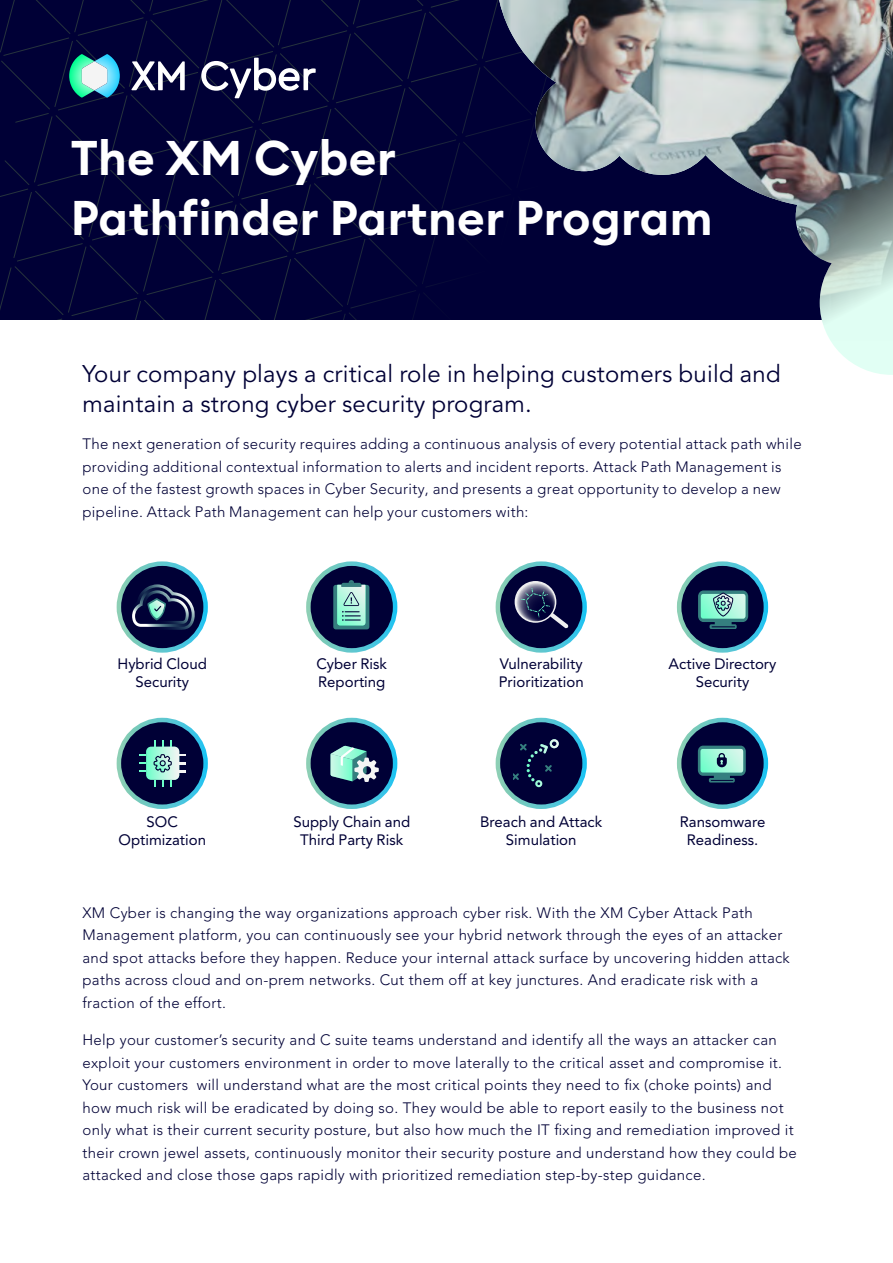
<style>
.page{position:relative;width:893px;height:1263px;background:#fff}
.page>*{position:absolute;margin:0;border:0;box-sizing:border-box;transform-origin:0 0}
.t1{font:600 48px/60px "Euclid Circular B";letter-spacing:.01em;color:#fff}
.t2{font:24px/30px "Avenir LT Pro";letter-spacing:.01em;color:#000036}
.t3{font:300 15px/22.5px "Avenir LT Pro";letter-spacing:.02em;color:#000036}
.t4{font:15px/18px "Avenir LT Pro";color:#000036;text-align:center}
</style>
<div class="page">
<div style="left:0;top:0;width:63px;height:320px;background:#000036"></div>
<div style="left:63px;top:0;width:423px;height:320px;background:#000036"></div>
<svg style="left:131px;top:61px;width:54px;height:29px"></svg>
<svg style="left:201px;top:58px;width:115px;height:40px"></svg>
<svg style="left:69px;top:54px;width:51px;height:44px"></svg>
<svg style="left:119px;top:564px;width:87px;height:86px;background:#0d1d4d"></svg>
<div style="left:117px;top:561px;width:91px;height:92px;border:4px solid #fff;border-radius:50%"></div>
<div style="left:119px;top:720px;width:87px;height:87px;background:#000036;border-radius:50%"></div>
<div style="left:117px;top:718px;width:91px;height:91px;border:4px solid #fff;border-radius:50%"></div>
<div style="left:308px;top:564px;width:87px;height:86px;background:#000036;border-radius:50%"></div>
<div style="left:306px;top:561px;width:91px;height:92px;border:4px solid #fff;border-radius:50%"></div>
<div style="left:308px;top:720px;width:87px;height:87px;background:#000036;border-radius:50%"></div>
<div style="left:306px;top:718px;width:91px;height:91px;border:4px solid #fff;border-radius:50%"></div>
<svg style="left:498px;top:564px;width:87px;height:86px;background:#0b1748"></svg>
<div style="left:496px;top:561px;width:91px;height:92px;border:4px solid #fff;border-radius:50%"></div>
<div style="left:498px;top:720px;width:87px;height:87px;background:#000036;border-radius:50%"></div>
<div style="left:496px;top:718px;width:91px;height:91px;border:4px solid #fff;border-radius:50%"></div>
<div style="left:679px;top:564px;width:87px;height:86px;background:#000036;border-radius:50%"></div>
<div style="left:677px;top:561px;width:91px;height:92px;border:4px solid #fff;border-radius:50%"></div>
<div style="left:679px;top:720px;width:87px;height:87px;background:#000036;border-radius:50%"></div>
<div style="left:677px;top:718px;width:91px;height:91px;border:4px solid #fff;border-radius:50%"></div>
<svg style="left:140px;top:740px;width:46px;height:46px"></svg>
<svg style="left:331px;top:745px;width:48px;height:37px"></svg>
<svg style="left:514px;top:739px;width:45px;height:48px"></svg>
<svg style="left:698px;top:746px;width:48px;height:36px;background:#67aaa3"></svg>
<svg style="left:515px;top:582px;width:41px;height:40px"></svg>
<div style="left:515px;top:581px;width:41px;height:42px;border:1px solid #f0f0f0;border-radius:50%"></div>
<svg style="left:521px;top:588px;width:47px;height:40px;background:#30355d"></svg>
<svg style="left:698px;top:590px;width:50px;height:38px;background:#65a5a0"></svg>
<svg style="left:333px;top:585px;width:36px;height:44px"></svg>
<svg style="left:337px;top:580px;width:28px;height:45px"></svg>
<svg style="left:129px;top:584px;width:66px;height:46px;background:#2b385d"></svg>
<svg style="left:486px;top:0;width:407px;height:375px"></svg>
<img style="left:499px;top:0;width:394px;height:341px">
<h1 class="t1" style="left:71px;top:128px;width:644px">The XM Cyber<br>Pathfinder Partner Program</h1>
<h2 class="t2" style="left:82px;top:359px;width:700px">Your company plays a critical role in helping customers build and maintain a strong cyber security program.</h2>
<p class="t3" style="left:82px;top:433px;width:721px">The next generation of security requires adding a continuous analysis of every potential attack path while providing additional contextual information to alerts and incident reports. Attack Path Management is one of the fastest growth spaces in Cyber Security, and presents a great opportunity to develop a new pipeline. Attack Path Management can help your customers with:</p>
<p class="t4" style="left:118px;top:654px;width:91px">Hybrid Cloud<br>Security</p>
<p class="t4" style="left:118px;top:813px;width:89px">SOC<br>Optimization</p>
<p class="t4" style="left:316px;top:654px;width:72px;text-align:left">Cyber Risk<br>Reporting</p>
<p class="t4" style="left:293px;top:813px;width:118px">Supply Chain and<br>Third Party Risk</p>
<p class="t4" style="left:499px;top:654px;width:87px;text-align:left">Vulnerability<br>Prioritization</p>
<p class="t4" style="left:480px;top:813px;width:124px">Breach and Attack<br>Simulation</p>
<p class="t4" style="left:669px;top:654px;width:109px">Active Directory<br>Security</p>
<p class="t4" style="left:680px;top:813px;width:87px">Ransomware<br>Readiness.</p>
<p class="t3" style="left:82px;top:901px;width:709px">XM Cyber is changing the way organizations approach cyber risk. With the XM Cyber Attack Path Management platform, you can continuously see your hybrid network through the eyes of an attacker and spot attacks before they happen. Reduce your internal attack surface by uncovering hidden attack paths across cloud and on-prem networks. Cut them off at key junctures. And eradicate risk with a fraction of the effort.</p>
<p class="t3" style="left:82px;top:1029px;width:696px">Help your customer s’ security and C suite teams understand and identify all the ways an attacker can</p>
<p class="t3" style="left:82px;top:1051px;width:701px">exploit your customers environment in order to move laterally to the critical asset and compromise it.</p>
<p class="t3" style="left:197px;top:1074px;width:576px">will understand what are the most critical points they need to fix (choke points) and</p>
<p class="t3" style="left:82px;top:1074px;width:716px">Your customers<br>how much risk will be eradicated by doing so. They would be able to report easily to the business not only what is their current security posture, but also how much the IT fixing and remediation improved it their crown jewel assets, continuously monitor their security posture and understand how they could be attacked and close those gaps rapidly with prioritized remediation step-by-step guidance.</p>
</div>
